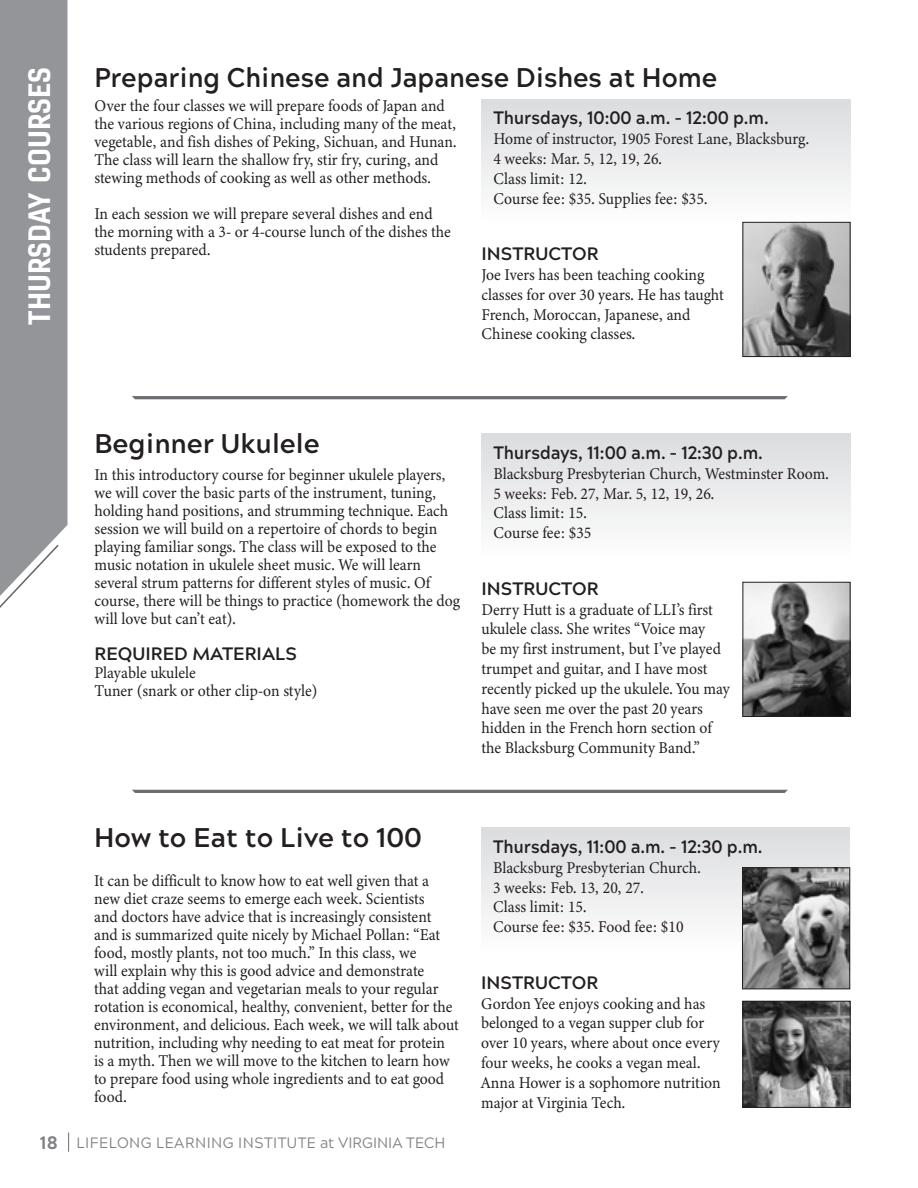
<style>
.page{position:relative;width:918px;height:1188px;background:#fff}
.page>*{position:absolute;margin:0;border:0;box-sizing:border-box;transform-origin:0 0}
.t1{font:30px "Gineso Nor Bol";color:#fff}
.t2{font:700 27px "Acherus Grotesque";color:#231f20}
.t3{font:700 18px "Acherus Grotesque";color:#231f20;scale:.94 1}
.t4{font:700 18px "Acherus Grotesque";color:#231f20}
.t5{font:16.5px/18px "Minion Variable Concept";color:#231f20;scale:.94 1}
.t6{font:15px "Acherus Grotesque";letter-spacing:.03em;color:#808285;scale:.96 1}
.s1{font-weight:800;font-size:18px}
</style>
<div class="page">
<svg style="left:68px;top:1132px;width:1px;height:20px"></svg>
<svg style="left:0;top:0;width:68px;height:608px;background:#9a9c9f"></svg>
<div style="left:482px;top:99px;width:368px;height:126px;background:linear-gradient(to bottom,#dbdcdf,#fdfdfd)"></div>
<div style="left:482px;top:434px;width:368px;height:126px;background:linear-gradient(to bottom,#dbdcde,#fefefe)"></div>
<div style="left:481px;top:828px;width:369px;height:126px;background:linear-gradient(to bottom,#dbdcde,#fefefe)"></div>
<img style="left:745px;top:224px;width:104px;height:131px">
<div style="left:743px;top:222px;width:108px;height:135px;border:1px solid #231f20"></div>
<img style="left:745px;top:584px;width:104px;height:131px">
<div style="left:743px;top:582px;width:108px;height:135px;border:1px solid #231f20"></div>
<img style="left:744px;top:869px;width:104px;height:118px">
<div style="left:742px;top:867px;width:108px;height:122px;border:1px solid #231f20"></div>
<img style="left:745px;top:1003px;width:104px;height:103px">
<div style="left:743px;top:1001px;width:108px;height:107px;border:1px solid #231f20"></div>
<svg style="left:132px;top:396px;width:656px;height:3px;background:#6f7073"></svg>
<hr style="left:132px;top:790px;width:656px;height:3px;background:#6c6d70">
<p class="t1" style="left:20px;top:325px;width:259px;rotate:-90deg">THURSDAY COURSES</p>
<p class="t2" style="left:94px;top:55px;width:624px">Preparing Chinese and Japanese Dishes at Home</p>
<p class="t5" style="left:94px;top:97px;width:387px">Over the four classes we will prepare foods of Japan and the various regions of China, including many of the meat, vegetable, and fish dishes of Peking, Sichuan, and Hunan.<br>The class will learn the shallow fry, stir fry, curing, and stewing methods of cooking as well as other methods.</p>
<p class="t5" style="left:94px;top:205px;width:381px">In each session we will prepare several dishes and end the morning with a 3- or 4-course lunch of the dishes the students prepared.</p>
<p class="t3" style="left:494px;top:103px;width:294px">Thursdays, 10:00 a.m. – 12:00 p.m.</p>
<p class="t5" style="left:494px;top:129px;width:337px;line-height:19.8px">Home of instructor, 1905 Forest Lane, Blacksburg.<br>4 weeks: Mar. 5, 12, 19, 26.<br>Class limit: 12.<br>Course fee: $35. Supplies fee: $35.</p>
<p class="t4" style="left:482px;top:239px;width:119px">INSTRUCTOR</p>
<p class="t5" style="left:482px;top:265px;width:259px;line-height:19.8px">Joe Ivers has been teaching cooking classes for over 30 years. He has taught French, Moroccan, Japanese, and Chinese cooking classes.</p>
<p class="t2" style="left:94px;top:421px;width:227px">Beginner Ukulele</p>
<p class="t5" style="left:94px;top:466px;width:390px">In this introductory course for beginner ukulele players, we will cover the basic parts of the instrument, tuning, holding hand positions, and strumming technique. Each session we will build on a repertoire of chords to begin playing familiar songs. The class will be exposed to the music notation in ukulele sheet music. We will learn several strum patterns for different styles of music. Of course, there will be things to practice (homework the dog will love but can’t eat).</p>
<p class="t4" style="left:94px;top:638px;width:204px">REQUIRED MATERIALS</p>
<p class="t5" style="left:94px;top:664px;width:109px">Playable ukulele</p>
<p class="t5" style="left:94px;top:682px;width:239px">Tuner (snark or other clip-on style)</p>
<p class="t3" style="left:494px;top:437px;width:288px">Thursdays, 11:00 a.m. – 12:30 p.m.</p>
<p class="t5" style="left:494px;top:464px;width:358px;line-height:19.8px">Blacksburg Presbyterian Church, Westminster Room.<br>5 weeks: Feb. 27, Mar. 5, 12, 19, 26.<br>Class limit: 15.<br>Course fee: $35</p>
<p class="t4" style="left:482px;top:573px;width:119px">INSTRUCTOR</p>
<p class="t5" style="left:482px;top:599px;width:266px;line-height:19.8px">Derry Hutt is a graduate of LLI’s first ukulele class. She writes “Voice may<br>be my first instrument, but I’ve played trumpet and guitar, and I have most recently picked up the ukulele. You may have seen me over the past 20 years hidden in the French horn section of the Blacksburg Community Band.”</p>
<p class="t2" style="left:94px;top:815px;width:329px">How to Eat to Live to 100</p>
<p class="t5" style="left:94px;top:872px;width:390px">It can be difficult to know how to eat well given that a new diet craze seems to emerge each week. Scientists<br>and doctors have advice that is increasingly consistent and is summarized quite nicely by Michael Pollan: “Eat food, mostly plants, not too much.” In this class, we<br>will explain why this is good advice and demonstrate<br>that adding vegan and vegetarian meals to your regular rotation is economical, healthy, convenient, better for the environment, and delicious. Each week, we will talk about nutrition, including why needing to eat meat for protein is a myth. Then we will move to the kitchen to learn how to prepare food using whole ingredients and to eat good food.</p>
<p class="t3" style="left:493px;top:831px;width:288px">Thursdays, 11:00 a.m. – 12:30 p.m.</p>
<p class="t5" style="left:493px;top:857px;width:222px;line-height:19.8px">Blacksburg Presbyterian Church.<br>3 weeks: Feb. 13, 20, 27.<br>Class limit: 15.<br>Course fee: $35. Food fee: $10</p>
<p class="t4" style="left:481px;top:967px;width:119px">INSTRUCTOR</p>
<p class="t5" style="left:481px;top:993px;width:256px;line-height:19.8px">Gordon Yee enjoys cooking and has belonged to a vegan supper club for over 10 years, where about once every four weeks, he cooks a vegan meal.<br>Anna Hower is a sophomore nutrition major at Virginia Tech.</p>
<p class="t6" style="left:40px;top:1130px;width:424px"><span class="s1">18</span> LIFELONG LEARNING INSTITUTE at VIRGINIA TECH</p>
</div>
